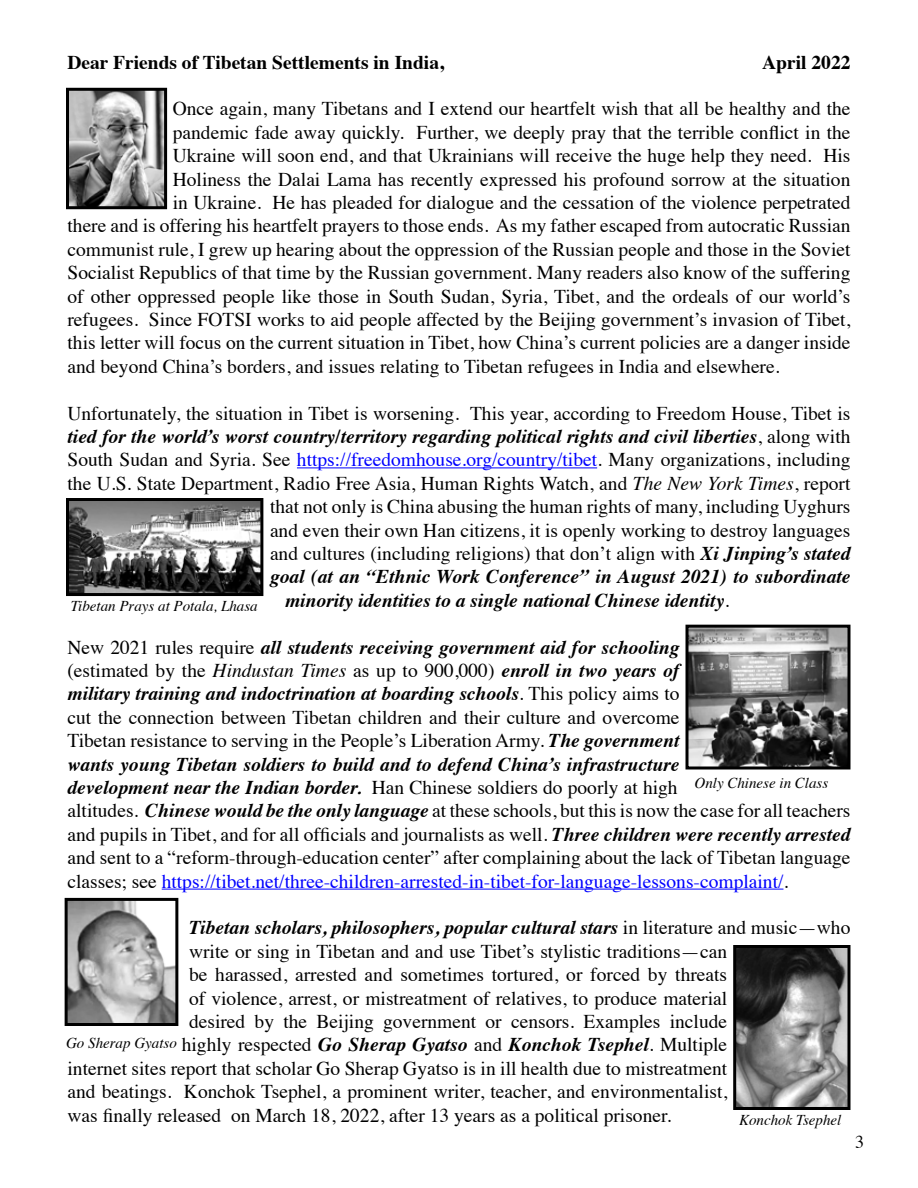
<style>
.page{position:relative;width:918px;height:1188px;background:#fff}
.page>*{position:absolute;margin:0;border:0;box-sizing:border-box;transform-origin:0 0}
.t1{font:19.5px/23.4px "Times";color:#000}
.t2{font:italic 700 19.5px "Times";color:#000}
.t3{font:700 19.5px "Times";color:#000}
.t4{font:18px "Times";color:#000}
.t5{font:italic 15px "Times";color:#000}
.s1{font-weight:400;font-style:normal}
.s2{color:#00f}
.s3{font-style:italic}
.s4{font-weight:700;font-style:italic}
</style>
<div class="page">
<hr style="left:297px;top:467px;width:300px;height:1px;background:#00f">
<hr style="left:162px;top:889px;width:621px;height:1px;background:#00f">
<img style="left:70px;top:92px;width:93px;height:113px">
<div style="left:66px;top:88px;width:101px;height:121px;border:3px solid #000"></div>
<img style="left:70px;top:502px;width:189px;height:90px">
<div style="left:66px;top:498px;width:197px;height:98px;border:3px solid #000"></div>
<img style="left:690px;top:629px;width:156px;height:137px">
<div style="left:686px;top:625px;width:164px;height:145px;border:3px solid #000"></div>
<img style="left:69px;top:902px;width:105px;height:120px">
<div style="left:65px;top:898px;width:113px;height:128px;border:3px solid #000"></div>
<img style="left:737px;top:949px;width:109px;height:157px">
<div style="left:733px;top:945px;width:117px;height:165px;border:3px solid #000"></div>
<p class="t3" style="left:68px;top:43px;width:378px">Dear Friends of Tibetan Settlements in India,</p>
<p class="t3" style="left:762px;top:43px;width:90px">April 2022</p>
<p class="t1" style="left:173px;top:96px;width:679px">Once again, many Tibetans and I extend our heartfelt wish that all be healthy and the</p>
<p class="t1" style="left:173px;top:119px;width:679px">pandemic fade away quickly. Further, we deeply pray that the terrible conflict in the</p>
<p class="t1" style="left:173px;top:142px;width:679px">Ukraine will soon end, and that Ukrainians will receive the huge help they need. His</p>
<p class="t1" style="left:173px;top:166px;width:679px">Holiness the Dalai Lama has recently expressed his profound sorrow at the situation</p>
<p class="t1" style="left:173px;top:189px;width:679px">in Ukraine. He has pleaded for dialogue and the cessation of the violence perpetrated</p>
<p class="t1" style="left:67px;top:213px;width:785px">there and is offering his heartfelt prayers to those ends. As my father escaped from autocratic Russian</p>
<p class="t1" style="left:67px;top:236px;width:785px">communist rule, I grew up hearing about the oppression of the Russian people and those in the Soviet</p>
<p class="t1" style="left:67px;top:259px;width:784px">Socialist Republics of that time by the Russian government. Many readers also know of the suffering</p>
<p class="t1" style="left:67px;top:283px;width:785px">of other oppressed people like those in South Sudan, Syria, Tibet, and the ordeals of our world’s</p>
<p class="t1" style="left:67px;top:306px;width:785px">refugees. Since FOTSI works to aid people affected by the Beijing government’s invasion of Tibet,</p>
<p class="t1" style="left:67px;top:330px;width:785px">this letter will focus on the current situation in Tibet, how China’s current policies are a danger inside</p>
<p class="t1" style="left:67px;top:353px;width:714px">and beyond China’s borders, and issues relating to Tibetan refugees in India and elsewhere.</p>
<p class="t1" style="left:67px;top:400px;width:784px">Unfortunately, the situation in Tibet is worsening. This year, according to Freedom House, Tibet is</p>
<p class="t2" style="left:67px;top:418px;width:785px">tied for the world’s worst country/territory regarding political rights and civil liberties<span class="s1">, along with</span></p>
<p class="t1" style="left:68px;top:447px;width:785px">South Sudan and Syria. See <span class="s2">https://freedomhouse.org/country/tibet</span>. Many organizations, including</p>
<p class="t1" style="left:68px;top:470px;width:785px">the U.S. State Department, Radio Free Asia, Human Rights Watch, and <span class="s3">The New York Times</span>, report</p>
<p class="t1" style="left:270px;top:493px;width:582px">that not only is China abusing the human rights of many, including Uyghurs</p>
<p class="t1" style="left:270px;top:517px;width:582px">and even their own Han citizens, it is openly working to destroy languages</p>
<p class="t1" style="left:270px;top:540px;width:582px">and cultures (including religions) that don’t align with <span class="s4">Xi Jinping’s stated</span></p>
<p class="t2" style="left:270px;top:559px;width:582px">goal (at an “Ethnic Work Conference” in August 2021) to subordinate</p>
<p class="t2" style="left:285px;top:582px;width:446px">minority identities to a single national Chinese identity<span class="s1">.</span></p>
<p class="t1" style="left:68px;top:634px;width:785px">New 2021 rules require <span class="s4">all students receiving government aid for schooling<br></span>(estimated by the <span class="s3">Hindustan Times</span> as up to 900,000) <span class="s4">enroll in two years of<br>military training and indoctrination at boarding schools</span>. This policy aims to<br>cut the connection between Tibetan children and their culture and overcome<br>Tibetan resistance to serving in the People’s Liberation Army. <span class="s4">The government<br>wants young Tibetan soldiers to build and to defend China’s infrastructure<br>development near the Indian border.</span> Han Chinese soldiers do poorly at high<br>altitudes. <span class="s4">Chinese would be the only language</span> at these schools, but this is now the case for all teachers and pupils in Tibet, and for all officials and journalists as well. <span class="s4">Three children were recently arrested </span>and sent to a “reform-through-education center” after complaining about the lack of Tibetan language classes; see <span class="s2">https://tibet.net/three-children-arrested-in-tibet-for-language-lessons-complaint/</span>.</p>
<p class="t2" style="left:189px;top:910px;width:663px">Tibetan scholars, philosophers, popular cultural stars <span class="s1">in literature and music—who</span></p>
<p class="t1" style="left:189px;top:938px;width:540px">write or sing in Tibetan and and use Tibet’s stylistic traditions—can</p>
<p class="t1" style="left:189px;top:961px;width:540px">be harassed, arrested and sometimes tortured, or forced by threats</p>
<p class="t1" style="left:189px;top:985px;width:540px">of violence, arrest, or mistreatment of relatives, to produce material</p>
<p class="t1" style="left:189px;top:1008px;width:540px">desired by the Beijing government or censors. Examples include</p>
<p class="t2" style="left:182px;top:1027px;width:547px"><span class="s1">highly respected</span> Go Sherap Gyatso <span class="s1">and</span> Konchok Tsephel<span class="s1">. Multiple</span></p>
<p class="t1" style="left:68px;top:1055px;width:661px">internet sites report that scholar Go Sherap Gyatso is in ill health due to mistreatment</p>
<p class="t1" style="left:68px;top:1078px;width:661px">and beatings. Konchok Tsephel, a prominent writer, teacher, and environmentalist,</p>
<p class="t1" style="left:68px;top:1102px;width:605px">was finally released on March 18, 2022, after 13 years as a political prisoner.</p>
<p class="t5" style="left:71px;top:593px;width:189px">Tibetan Prays at Potala, Lhasa</p>
<p class="t5" style="left:695px;top:769px;width:135px">Only Chinese in Class</p>
<p class="t5" style="left:66px;top:1030px;width:112px">Go Sherap Gyatso</p>
<p class="t5" style="left:739px;top:1107px;width:104px">Konchok Tsephel</p>
<p class="t4" style="left:855px;top:1125px;width:10px">3</p>
</div>
